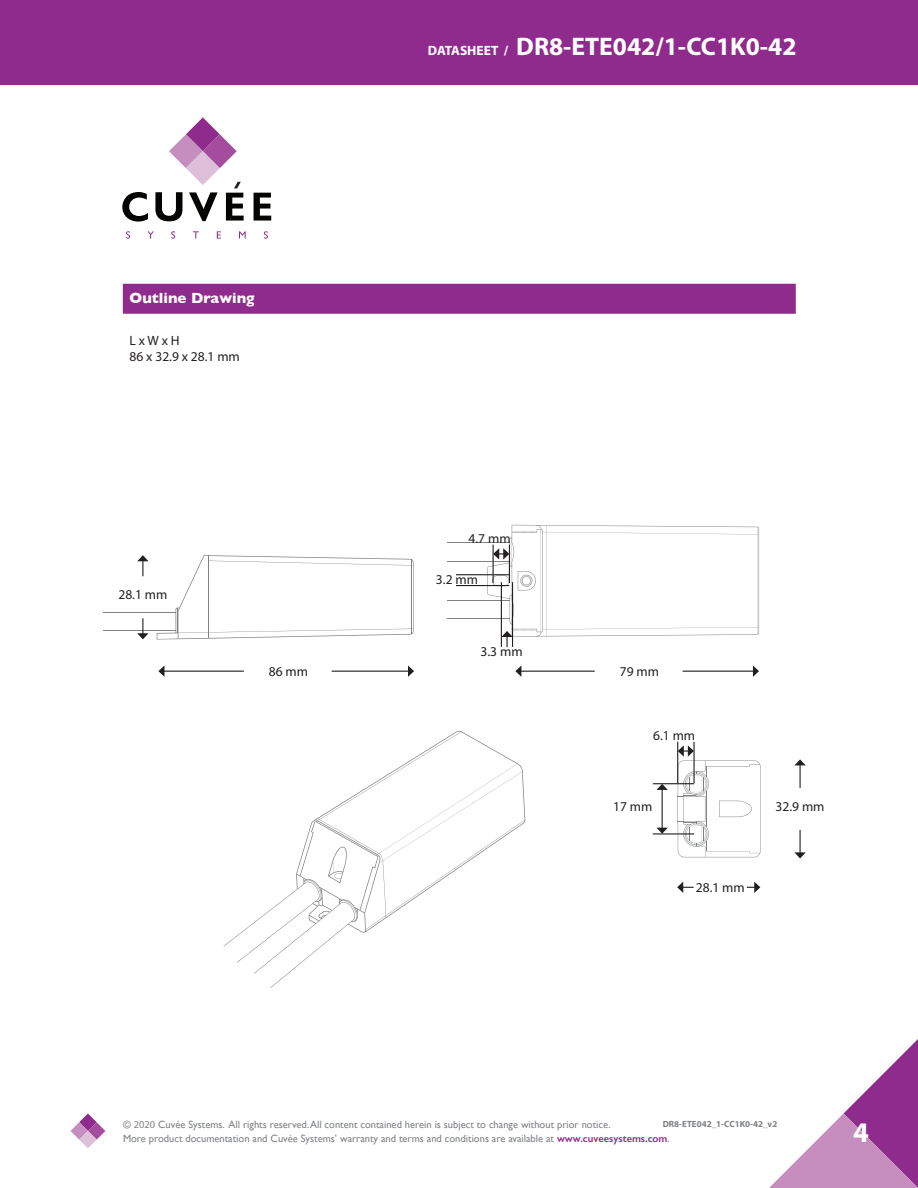
<style>
.page{position:relative;width:918px;height:1188px;background:#fff}
.page>*{position:absolute;margin:0;border:0;box-sizing:border-box;transform-origin:0 0}
.t1{font:700 28.5px "Myriad Pro";color:#fff}
.t2{font:700 25.5px "Myriad Pro";color:#fff}
.t3{font:700 15px "Gill Sans";color:#fff}
.t4{font:13.5px "Myriad Pro";color:#231f20}
.t5{font:10.5px "Gill Sans";color:#808285}
.t6{font:700 9px "Myriad Pro";color:#808285}
.s1{font-size:13.5px}
.s2{font-family:"Myriad Pro"}
.s3{font-weight:600;color:#902b8e}
</style>
<div class="page">
<hr style="left:447px;top:561px;width:63px;height:1px;background:#808184">
<hr style="left:447px;top:543px;width:63px;height:1px;background:#808184">
<hr style="left:447px;top:618px;width:63px;height:1px;background:#808184">
<hr style="left:447px;top:600px;width:63px;height:1px;background:#808184">
<hr style="left:233px;top:1030px;width:83px;height:1px;background:#808184">
<svg style="left:224px;top:731px;width:301px;height:257px"></svg>
<svg style="left:328px;top:847px;width:21px;height:36px"></svg>
<div style="left:0;top:0;width:918px;height:84px;background:#902b8e"></div>
<svg style="left:122px;top:192px;width:26px;height:30px"></svg>
<svg style="left:155px;top:117px;width:89px;height:104px"></svg>
<svg style="left:254px;top:193px;width:17px;height:28px"></svg>
<svg style="left:126px;top:231px;width:4px;height:8px"></svg>
<svg style="left:148px;top:231px;width:6px;height:8px"></svg>
<svg style="left:171px;top:231px;width:4px;height:8px"></svg>
<svg style="left:193px;top:231px;width:6px;height:8px"></svg>
<svg style="left:217px;top:231px;width:4px;height:8px"></svg>
<svg style="left:239px;top:231px;width:7px;height:8px"></svg>
<svg style="left:264px;top:231px;width:4px;height:8px"></svg>
<svg style="left:769px;top:1039px;width:149px;height:149px"></svg>
<svg style="left:71px;top:1114px;width:34px;height:34px"></svg>
<div style="left:123px;top:284px;width:673px;height:30px;background:#902b8e"></div>
<hr style="left:164px;top:671px;width:80px;height:1px;background:#231f20">
<svg style="left:158px;top:666px;width:6px;height:11px"></svg>
<hr style="left:521px;top:671px;width:74px;height:1px;background:#231f20">
<svg style="left:515px;top:666px;width:6px;height:11px"></svg>
<svg style="left:677px;top:882px;width:17px;height:11px"></svg>
<hr style="left:332px;top:671px;width:77px;height:1px;background:#231f20">
<svg style="left:408px;top:665px;width:6px;height:12px"></svg>
<hr style="left:683px;top:671px;width:71px;height:1px;background:#231f20">
<svg style="left:753px;top:665px;width:6px;height:12px"></svg>
<svg style="left:747px;top:882px;width:13px;height:11px"></svg>
<svg style="left:103px;top:555px;width:311px;height:85px"></svg>
<hr style="left:456px;top:574px;width:53px;height:1px;background:#231f20">
<hr style="left:456px;top:585px;width:53px;height:1px;background:#231f20">
<hr style="left:693px;top:742px;width:2px;height:41px;background:#231f20">
<hr style="left:677px;top:742px;width:1px;height:41px;background:#231f20">
<svg style="left:677px;top:745px;width:84px;height:112px"></svg>
<svg style="left:487px;top:525px;width:272px;height:122px"></svg>
<svg style="left:794px;top:759px;width:12px;height:29px"></svg>
<svg style="left:794px;top:830px;width:12px;height:28px"></svg>
<hr style="left:653px;top:783px;width:41px;height:1px;background:#231f20">
<hr style="left:653px;top:833px;width:41px;height:2px;background:#231f20">
<hr style="left:662px;top:789px;width:1px;height:39px;background:#231f20">
<svg style="left:656px;top:784px;width:12px;height:6px"></svg>
<svg style="left:656px;top:828px;width:12px;height:6px"></svg>
<p class="t2" style="left:428px;top:30px;width:370px"><span class="s1">DATASHEET /</span> DR8-ETE042/1-CC1K0-42</p>
<p class="t3" style="left:130px;top:286px;width:127px">Outline Drawing</p>
<p class="t4" style="left:130px;top:332px;width:52px">L x W x H</p>
<p class="t4" style="left:130px;top:348px;width:112px">86 x 32.9 x 28.1 mm</p>
<p class="t4" style="left:118px;top:586px;width:50px">28.1 mm</p>
<p class="t4" style="left:469px;top:530px;width:44px">4.7 mm</p>
<p class="t4" style="left:436px;top:572px;width:44px">3.2 mm</p>
<p class="t4" style="left:481px;top:644px;width:44px">3.3 mm</p>
<p class="t4" style="left:269px;top:663px;width:41px">86 mm</p>
<p class="t4" style="left:620px;top:663px;width:41px">79 mm</p>
<p class="t4" style="left:653px;top:727px;width:44px">6.1 mm</p>
<p class="t4" style="left:613px;top:798px;width:41px">17 mm</p>
<p class="t4" style="left:776px;top:798px;width:50px">32.9 mm</p>
<p class="t4" style="left:696px;top:880px;width:50px">28.1 mm</p>
<p class="t5" style="left:123px;top:1119px;width:489px">© <span class="s2">2020</span> Cuvée Systems. All rights reserved. All content contained herein is subject to change without prior notice.</p>
<p class="t5" style="left:123px;top:1132px;width:548px">More product documentation and Cuvée Systems’ warranty and terms and conditions are available at <span class="s3">www.cuveesystems.com</span>.</p>
<p class="t6" style="left:663px;top:1118px;width:116px">DR8-ETE042_1-CC1K0-42_v2</p>
<p class="t1" style="left:853px;top:1114px;width:17px">4</p>
</div>
